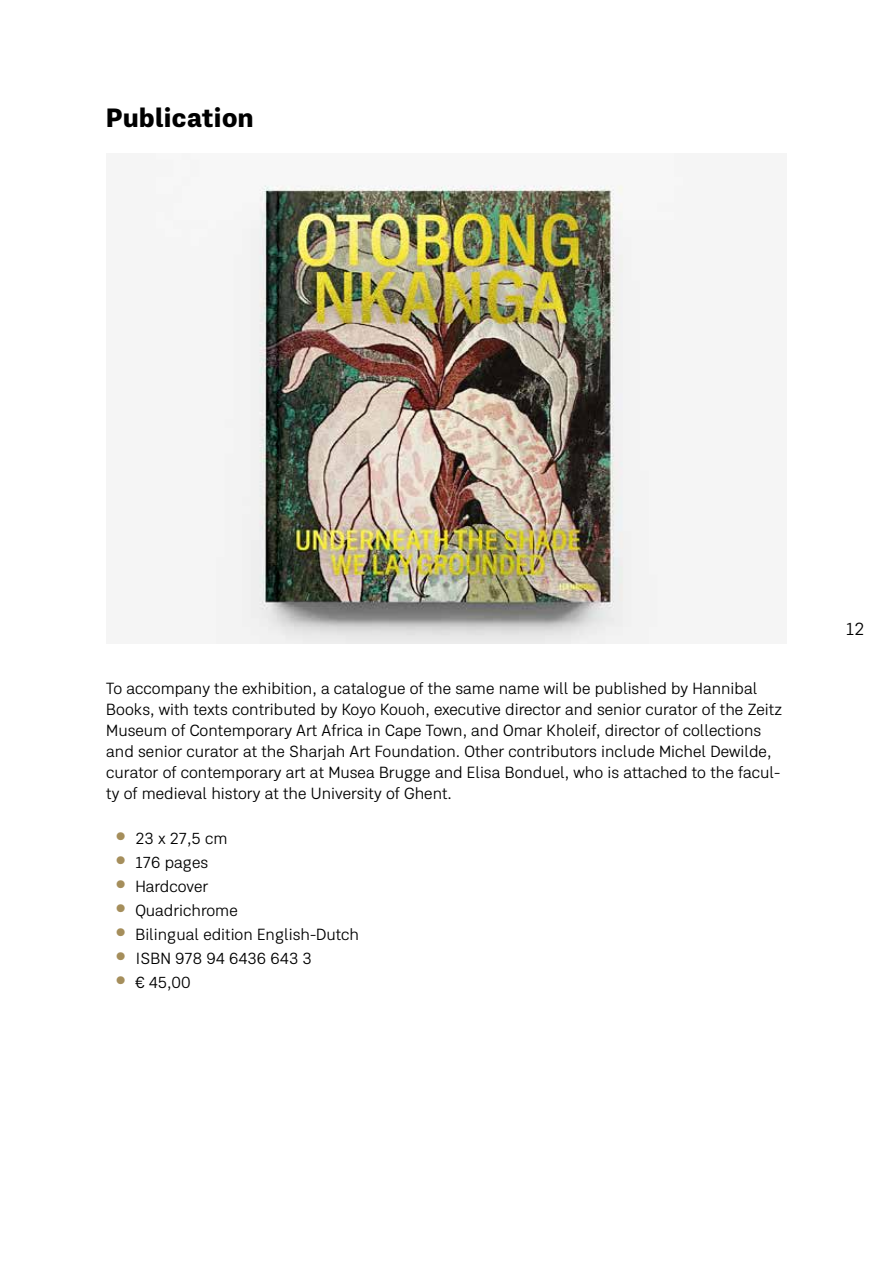
<style>
.page{position:relative;width:893px;height:1263px;background:#fff}
.page>*{position:absolute;margin:0;border:0;box-sizing:border-box;transform-origin:0 0}
.t1{font:800 27px "Kommon Grotesk";color:#000}
.t2{font:18px "Kommon Grotesk";color:#000}
.t3{font:16.5px/21px "Kommon Grotesk";color:#000}
.s1{font-size:28.5px;color:#a58e5b}
</style>
<div class="page">
<img style="left:216px;top:185px;width:442px;height:458px">
<h1 class="t1" style="left:106px;top:96px;width:149px">Publication</h1>
<p class="t3" style="left:106px;top:677px;width:677px">To accompany the exhibition, a catalogue of the same name will be published by Hannibal Books, with texts contributed by Koyo Kouoh, executive director and senior curator of the Zeitz Museum of Contemporary Art Africa in Cape Town, and Omar Kholeif, director of collections and senior curator at the Sharjah Art Foundation. Other contributors include Michel Dewilde, curator of contemporary art at Musea Brugge and Elisa Bonduel, who is attached to the facul&shy;ty of medieval history at the University of Ghent.</p>
<p class="t3" style="left:115px;top:827px;width:114px"><span class="s1">•</span> 23 x 27,5 cm</p>
<p class="t3" style="left:115px;top:851px;width:95px"><span class="s1">•</span> 176 pages</p>
<p class="t3" style="left:115px;top:875px;width:95px"><span class="s1">•</span> Hardcover</p>
<p class="t3" style="left:115px;top:899px;width:124px"><span class="s1">•</span> Quadrichrome</p>
<p class="t3" style="left:115px;top:923px;width:246px"><span class="s1">•</span> Bilingual edition English-Dutch</p>
<p class="t3" style="left:115px;top:947px;width:199px"><span class="s1">•</span> ISBN 978 94 6436 643 3</p>
<p class="t3" style="left:115px;top:971px;width:77px"><span class="s1">•</span> € 45,00</p>
<p class="t2" style="left:846px;top:617px;width:20px">12</p>
</div>
